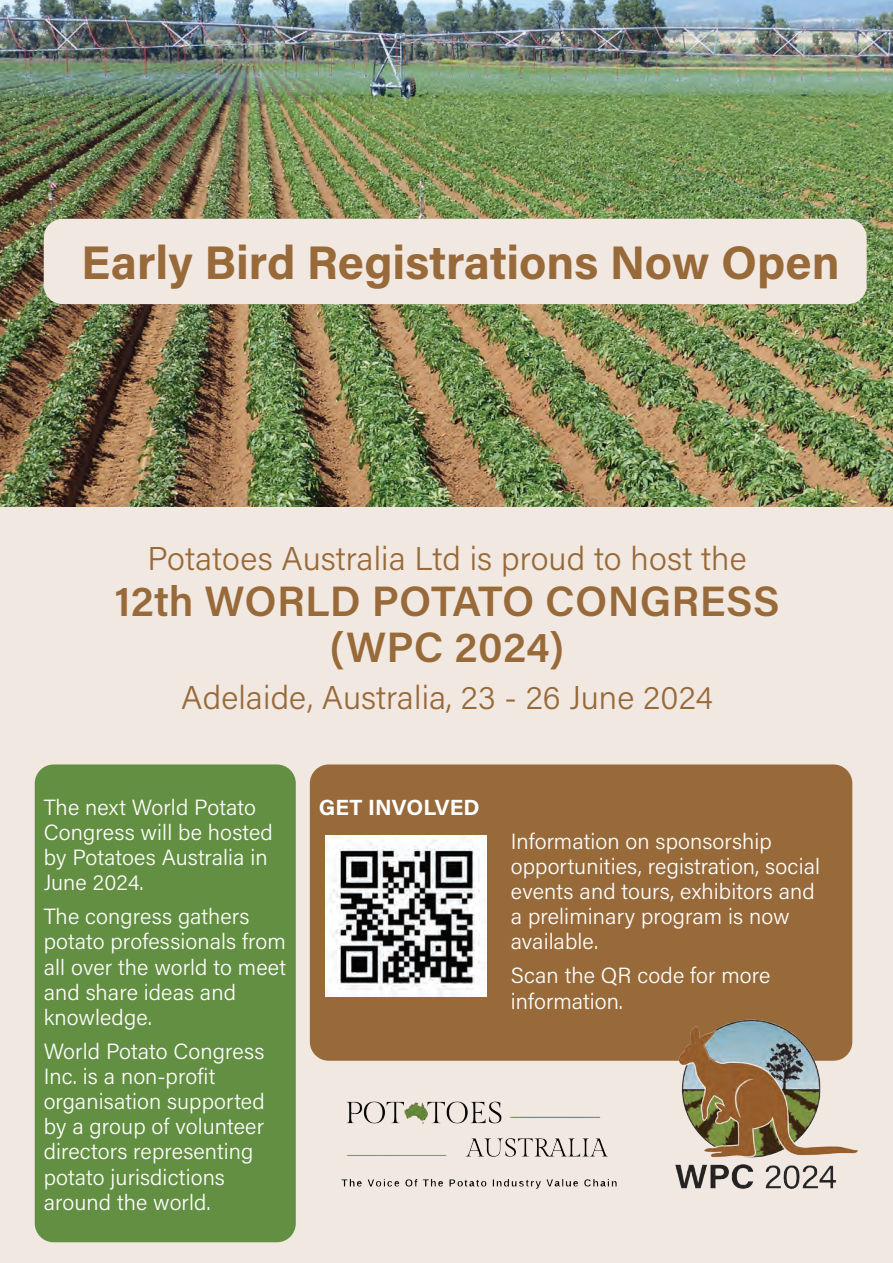
<style>
.page{position:relative;width:893px;height:1263px;background:#f1e9e1}
.page>*{position:absolute;margin:0;border:0;box-sizing:border-box;transform-origin:0 0}
.t1{font:700 47.1px "Acumin Pro";letter-spacing:-.005em;color:#986a3a}
.t2{font:600 42.45px/46.3px "Acumin Pro";letter-spacing:.005em;color:#986a3a;text-align:center}
.t3{font:300 33px "Acumin Pro";color:#986a3a}
.t4{font:300 22.05px/25.2px "Acumin Pro";letter-spacing:.005em;color:#fff}
.t5{font:700 22.05px "Acumin Pro";letter-spacing:.005em;color:#fff}
</style>
<div class="page">
<img style="left:341px;top:1101px;width:276px;height:88px">
<div style="left:35px;top:764px;width:261px;height:478px;background:#638f42;border-radius:19px"></div>
<div style="left:310px;top:764px;width:542px;height:297px;background:#986a3a;border-radius:19px"></div>
<img style="left:672px;top:1011px;width:186px;height:178px">
<img style="left:325px;top:836px;width:161px;height:161px">
<img style="left:0;top:0;width:893px;height:506px">
<div style="left:44px;top:219px;width:823px;height:85px;background:#f1e9e1;border-radius:19px"></div>
<h1 class="t1" style="left:81px;top:229px;width:760px">Early Bird Registrations Now Open</h1>
<h3 class="t3" style="left:147px;top:535px;width:601px">Potatoes Australia Ltd is proud to host the</h3>
<h2 class="t2" style="left:114px;top:576px;width:667px">12th WORLD POTATO CONGRESS (WPC 2024)</h2>
<h3 class="t3" style="left:181px;top:674px;width:533px">Adelaide, Australia, 23 - 26 June 2024</h3>
<p class="t4" style="left:44px;top:793px;width:231px">The next World Potato<br>Congress will be hosted by Potatoes Australia in<br>June 2024.</p>
<p class="t4" style="left:44px;top:903px;width:244px">The congress gathers potato professionals from all over the world to meet and share ideas and knowledge.</p>
<p class="t4" style="left:44px;top:1038px;width:223px">World Potato Congress<br>Inc. is a non-profit organisation supported by a group of volunteer directors representing potato jurisdictions around the world.</p>
<p class="t5" style="left:319px;top:791px;width:162px">GET INVOLVED</p>
<p class="t4" style="left:511px;top:828px;width:311px">Information on sponsorship opportunities, registration, social events and tours, exhibitors and a preliminary program is now available.</p>
<p class="t4" style="left:511px;top:962px;width:261px">Scan the QR code for more information.</p>
</div>
